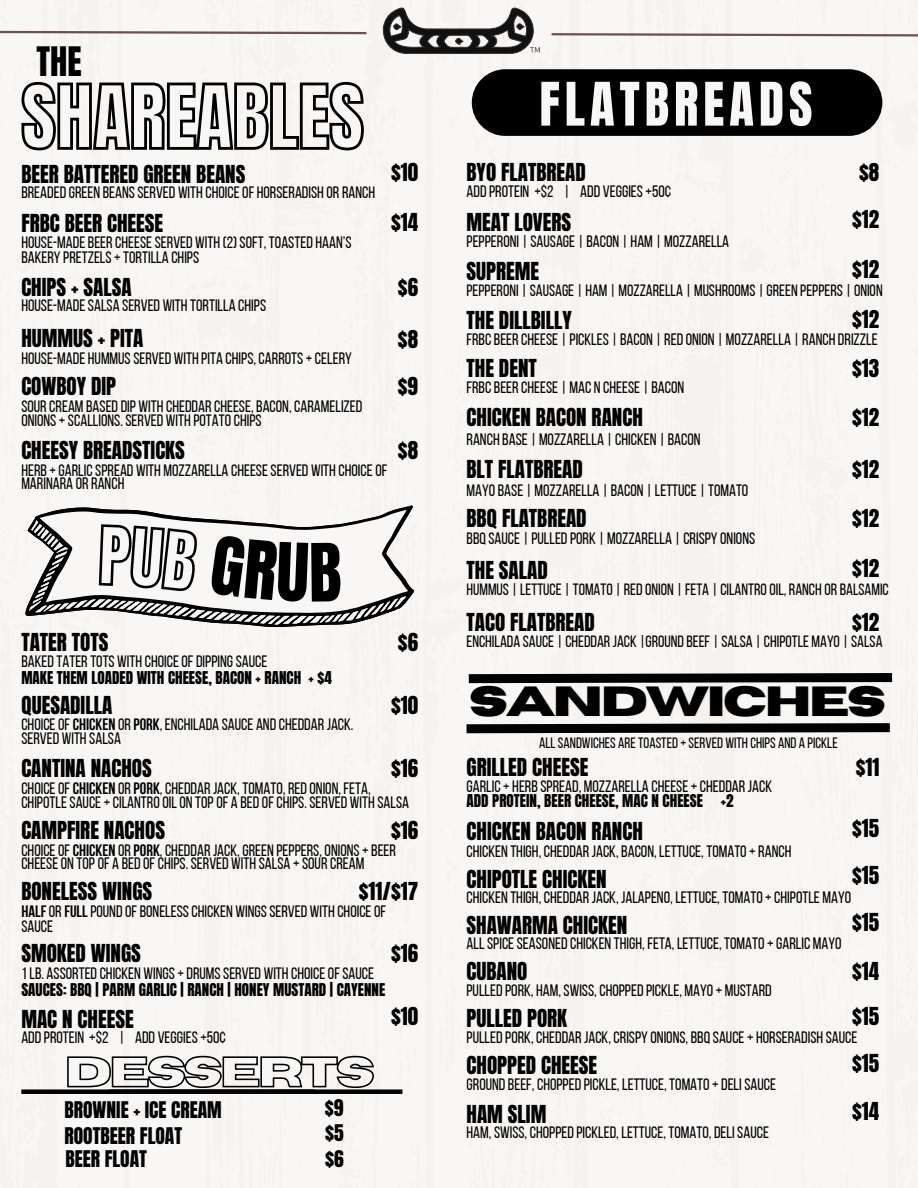
<style>
.page{position:relative;width:918px;height:1188px;background:#f9f7f5}
.page>*{position:absolute;margin:0;border:0;box-sizing:border-box;transform-origin:0 0}
.t1{font:51px "Anton";letter-spacing:.095em;color:#f9f7f5}
.t2{font:700 42px "Horizon";letter-spacing:-.06em;color:#000}
.t3{font:34.5px "Anton";color:#000}
.t4{font:21px "Anton";color:#000}
.t5{font:19.5px "Anton";color:#000}
.t6{font:16.5px/13.5px "Bebas Neue";color:#000}
.t7{font:16.35px "Bebas Neue";color:#000}
.t8{font:15px "Anton";color:#000}
.t9{font:15px "Bebas Neue";color:#000}
.s1{font-weight:700}
</style>
<div class="page">
<svg style="left:0;top:7px;width:918px;height:53px"></svg>
<svg style="left:458px;top:719px;width:441px;height:19px"></svg>
<svg style="left:460px;top:669px;width:441px;height:19px"></svg>
<svg style="left:25px;top:505px;width:389px;height:122px;fill:#f9f7f5"></svg>
<svg style="left:66px;top:1055px;width:309px;height:34px"></svg>
<div style="left:109px;top:1089px;width:293px;height:5px;background:#000"></div>
<div style="left:21px;top:1089px;width:294px;height:5px;background:#000"></div>
<div style="left:472px;top:69px;width:410px;height:67px;background:#000;border-radius:33px"></div>
<svg style="left:20px;top:81px;width:346px;height:71px"></svg>
<svg style="left:29px;top:510px;width:379px;height:115px"></svg>
<p class="t3" style="left:36px;top:37px;width:47px">THE</p>
<p class="t4" style="left:21px;top:159px;width:226px">BEER BATTERED GREEN BEANS</p>
<h6 class="t6" style="left:21px;top:187px;width:355px">BREADEDGREEN BEANSSERVED WITH CHOICEOF HORSERADISH ORRANCH</h6>
<h5 class="t4" style="left:391px;top:158px;width:29px">$10</h5>
<p class="t4" style="left:21px;top:208px;width:143px">FRBC BEER CHEESE</p>
<h5 class="t6" style="left:21px;top:237px;width:332px;line-height:14.7px">HOUSE-MADEBEERCHEESESERVED WITH (2)SOFT, TOASTED HAAN’S<br>BAKERY PRETZELS+TORTILLA CHIPS</h5>
<h6 class="t4" style="left:391px;top:207px;width:29px">$14</h6>
<p class="t4" style="left:21px;top:272px;width:112px">CHIPS + SALSA</p>
<h5 class="t6" style="left:21px;top:300px;width:246px">HOUSE-MADESALSA SERVED WITH TORTILLA CHIPS</h5>
<h6 class="t4" style="left:398px;top:272px;width:22px">$6</h6>
<p class="t4" style="left:21px;top:323px;width:124px">HUMMUS + PITA</p>
<h6 class="t6" style="left:21px;top:353px;width:332px">HOUSE-MADE HUMMUSSERVED WITH PITA CHIPS, CARROTS+CELERY</h6>
<h5 class="t4" style="left:398px;top:324px;width:22px">$8</h5>
<p class="t4" style="left:21px;top:371px;width:96px">COWBOY DIP</p>
<h6 class="t6" style="left:21px;top:401px;width:343px">SOURCREAM BASEDDIP WITH CHEDDARCHEESE, BACON, CARAMELIZED<br>ONIONS+SCALLIONS. SERVED WITH POTATOCHIPS</h6>
<h5 class="t4" style="left:398px;top:371px;width:22px">$9</h5>
<p class="t4" style="left:21px;top:435px;width:165px">CHEESY BREADSTICKS</p>
<h6 class="t6" style="left:21px;top:465px;width:368px">HERB+GARLICSPREAD WITH MOZZARELLA CHEESESERVED WITH CHOICEOF<br>MARINARA ORRANCH</h6>
<h5 class="t4" style="left:398px;top:435px;width:22px">$8</h5>
<p class="t4" style="left:21px;top:627px;width:89px">TATER TOTS</p>
<h6 class="t6" style="left:21px;top:656px;width:248px">BAKEDTATERTOTS WITH CHOICEOFDIPPINGSAUCE</h6>
<p class="t8" style="left:21px;top:667px;width:312px">MAKE THEM LOADED WITH CHEESE, BACON + RANCH + $4</p>
<h5 class="t4" style="left:398px;top:627px;width:22px">$6</h5>
<p class="t4" style="left:21px;top:690px;width:93px">QUESADILLA</p>
<h6 class="t6" style="left:21px;top:719px;width:334px">CHOICEOF <span class="s1">CHICKEN</span> OR <span class="s1">PORK</span>, ENCHILADA SAUCE ANDCHEDDARJACK.<br>SERVED WITH SALSA</h6>
<h5 class="t4" style="left:391px;top:690px;width:29px">$10</h5>
<p class="t4" style="left:21px;top:753px;width:132px">CANTINA NACHOS</p>
<h5 class="t6" style="left:21px;top:784px;width:389px">CHOICEOF <span class="s1">CHICKEN</span> OR <span class="s1">PORK</span>, CHEDDARJACK, TOMATO, REDONION, FETA,<br>CHIPOTLESAUCE+CILANTROOILON TOPOF A BEDOFCHIPS. SERVED WITH SALSA</h5>
<h6 class="t4" style="left:391px;top:753px;width:29px">$16</h6>
<h5 class="t4" style="left:21px;top:815px;width:145px">CAMPFIRE NACHOS</h5>
<h6 class="t6" style="left:21px;top:845px;width:376px">CHOICEOF <span class="s1">CHICKEN</span> OR <span class="s1">PORK</span>, CHEDDARJACK, GREEN PEPPERS, ONIONS+BEER<br>CHEESEON TOPOF A BEDOFCHIPS. SERVED WITH SALSA +SOURCREAM</h6>
<h5 class="t4" style="left:391px;top:815px;width:29px">$16</h5>
<p class="t4" style="left:21px;top:876px;width:132px">BONELESS WINGS</p>
<h5 class="t6" style="left:21px;top:906px;width:366px;line-height:14.7px"><span class="s1">HALF</span> OR <span class="s1">FULL</span> POUNDOFBONELESSCHICKEN WINGSSERVED WITH CHOICEOF<br>SAUCE</h5>
<h6 class="t4" style="left:359px;top:876px;width:61px">$11/$17</h6>
<h5 class="t4" style="left:21px;top:938px;width:121px">SMOKED WINGS</h5>
<h6 class="t6" style="left:21px;top:968px;width:354px">1LB. ASSORTEDCHICKEN WINGS+DRUMSSERVED WITH CHOICEOFSAUCE</h6>
<p class="t4" style="left:391px;top:939px;width:29px">$16</p>
<p class="t8" style="left:21px;top:979px;width:365px">SAUCES: BBQ | PARM GARLIC | RANCH | HONEY MUSTARD | CAYENNE</p>
<p class="t4" style="left:21px;top:1004px;width:114px">MAC N CHEESE</p>
<h1 class="t6" style="left:21px;top:1032px;width:206px">ADDPROTEIN +$2 | ADD VEGGIES+50¢</h1>
<h6 class="t5" style="left:64px;top:1096px;width:159px">BROWNIE + ICE CREAM</h6>
<h5 class="t5" style="left:64px;top:1122px;width:119px">ROOTBEER FLOAT</h5>
<p class="t5" style="left:65px;top:1145px;width:83px">BEER FLOAT</p>
<h6 class="t5" style="left:325px;top:1093px;width:20px">$9</h6>
<h5 class="t5" style="left:325px;top:1119px;width:20px">$5</h5>
<p class="t5" style="left:325px;top:1145px;width:20px">$6</p>
<h1 class="t4" style="left:391px;top:1001px;width:29px">$10</h1>
<h5 class="t1" style="left:539px;top:68px;width:275px">FLATBREADS</h5>
<h5 class="t4" style="left:467px;top:157px;width:121px">BYO FLATBREAD</h5>
<h6 class="t4" style="left:859px;top:158px;width:22px">$8</h6>
<p class="t6" style="left:467px;top:186px;width:206px">ADDPROTEIN +$2 | ADD VEGGIES+50¢</p>
<h6 class="t4" style="left:467px;top:207px;width:106px">MEAT LOVERS</h6>
<p class="t6" style="left:467px;top:236px;width:264px">PEPPERONI |SAUSAGE|BACON | HAM | MOZZARELLA</p>
<h5 class="t4" style="left:852px;top:204px;width:29px">$12</h5>
<h5 class="t4" style="left:852px;top:254px;width:29px">$12</h5>
<h6 class="t4" style="left:467px;top:256px;width:74px">SUPREME</h6>
<p class="t7" style="left:467px;top:284px;width:418px">PEPPERONI |SAUSAGE| HAM | MOZZARELLA | MUSHROOMS|GREEN PEPPERS|ONION</p>
<p class="t4" style="left:852px;top:305px;width:29px">$12</p>
<h6 class="t4" style="left:467px;top:305px;width:107px">THE DILLBILLY</h6>
<p class="t6" style="left:467px;top:334px;width:413px">FRBCBEERCHEESE|PICKLES|BACON |REDONION | MOZZARELLA |RANCH DRIZZLE</p>
<h6 class="t4" style="left:467px;top:353px;width:72px">THE DENT</h6>
<h5 class="t6" style="left:467px;top:382px;width:219px">FRBCBEERCHEESE| MAC N CHEESE|BACON</h5>
<p class="t4" style="left:852px;top:353px;width:29px">$13</p>
<h6 class="t4" style="left:467px;top:402px;width:178px">CHICKEN BACON RANCH</h6>
<h5 class="t6" style="left:467px;top:434px;width:236px">RANCH BASE| MOZZARELLA |CHICKEN |BACON</h5>
<p class="t4" style="left:852px;top:402px;width:29px">$12</p>
<h6 class="t4" style="left:467px;top:454px;width:118px">BLT FLATBREAD</h6>
<h5 class="t6" style="left:467px;top:486px;width:283px">MAYOBASE| MOZZARELLA |BACON |LETTUCE|TOMATO</h5>
<p class="t4" style="left:852px;top:454px;width:29px">$12</p>
<h5 class="t4" style="left:467px;top:503px;width:122px">BBQ FLATBREAD</h5>
<h6 class="t6" style="left:467px;top:533px;width:290px">BBQSAUCE|PULLEDPORK | MOZZARELLA |CRISPY ONIONS</h6>
<p class="t4" style="left:852px;top:503px;width:29px">$12</p>
<p class="t4" style="left:852px;top:553px;width:29px">$12</p>
<h6 class="t4" style="left:467px;top:555px;width:83px">THE SALAD</h6>
<h5 class="t7" style="left:467px;top:583px;width:424px">HUMMUS|LETTUCE|TOMATO|REDONION |FETA |CILANTROOIL, RANCH ORBALSAMIC</h5>
<h3 class="t4" style="left:467px;top:607px;width:130px">TACO FLATBREAD</h3>
<h6 class="t7" style="left:467px;top:635px;width:418px">ENCHILADA SAUCE|CHEDDARJACK |GROUNDBEEF|SALSA |CHIPOTLE MAYO|SALSA</h6>
<h5 class="t4" style="left:852px;top:607px;width:29px">$12</h5>
<p class="t2" style="left:469px;top:680px;width:418px">SANDWICHES</p>
<h6 class="t9" style="left:539px;top:737px;width:300px">ALLSANDWICHES ARETOASTED+SERVED WITH CHIPS AND A PICKLE</h6>
<h5 class="t4" style="left:467px;top:753px;width:123px">GRILLED CHEESE</h5>
<h6 class="t6" style="left:467px;top:781px;width:307px">GARLIC+ HERBSPREAD, MOZZARELLA CHEESE+CHEDDARJACK</h6>
<h5 class="t8" style="left:467px;top:790px;width:269px">ADD PROTEIN, BEER CHEESE, MAC N CHEESE +2</h5>
<p class="t4" style="left:467px;top:816px;width:178px">CHICKEN BACON RANCH</p>
<h5 class="t6" style="left:467px;top:846px;width:326px">CHICKEN THIGH, CHEDDARJACK, BACON, LETTUCE, TOMATO+RANCH</h5>
<p class="t4" style="left:856px;top:753px;width:25px">$11</p>
<h6 class="t4" style="left:852px;top:813px;width:29px">$15</h6>
<h6 class="t4" style="left:852px;top:860px;width:29px">$15</h6>
<p class="t4" style="left:467px;top:864px;width:141px">CHIPOTLE CHICKEN</p>
<h5 class="t6" style="left:467px;top:892px;width:386px">CHICKEN THIGH, CHEDDARJACK, JALAPENO, LETTUCE, TOMATO+CHIPOTLE MAYO</h5>
<p class="t4" style="left:467px;top:910px;width:162px">SHAWARMA CHICKEN</p>
<h6 class="t6" style="left:467px;top:938px;width:376px">ALLSPICESEASONEDCHICKEN THIGH, FETA, LETTUCE, TOMATO+GARLIC MAYO</h6>
<p class="t4" style="left:467px;top:956px;width:62px">CUBANO</p>
<h5 class="t6" style="left:467px;top:985px;width:307px">PULLEDPORK, HAM, SWISS, CHOPPEDPICKLE, MAYO+ MUSTARD</h5>
<h5 class="t4" style="left:852px;top:907px;width:29px">$15</h5>
<h6 class="t4" style="left:852px;top:956px;width:29px">$14</h6>
<p class="t4" style="left:852px;top:1001px;width:29px">$15</p>
<p class="t4" style="left:467px;top:1003px;width:102px">PULLED PORK</p>
<h3 class="t6" style="left:467px;top:1032px;width:392px">PULLEDPORK, CHEDDARJACK, CRISPY ONIONS, BBQ SAUCE+ HORSERADISH SAUCE</h3>
<h6 class="t4" style="left:467px;top:1050px;width:132px">CHOPPED CHEESE</h6>
<p class="t6" style="left:467px;top:1079px;width:311px">GROUNDBEEF, CHOPPEDPICKLE, LETTUCE, TOMATO+DELI SAUCE</p>
<h6 class="t4" style="left:467px;top:1099px;width:81px">HAM SLIM</h6>
<p class="t6" style="left:467px;top:1127px;width:304px">HAM, SWISS, CHOPPEDPICKLED, LETTUCE, TOMATO, DELI SAUCE</p>
<h5 class="t4" style="left:852px;top:1048px;width:29px">$15</h5>
<p class="t4" style="left:852px;top:1096px;width:29px">$14</p>
</div>
